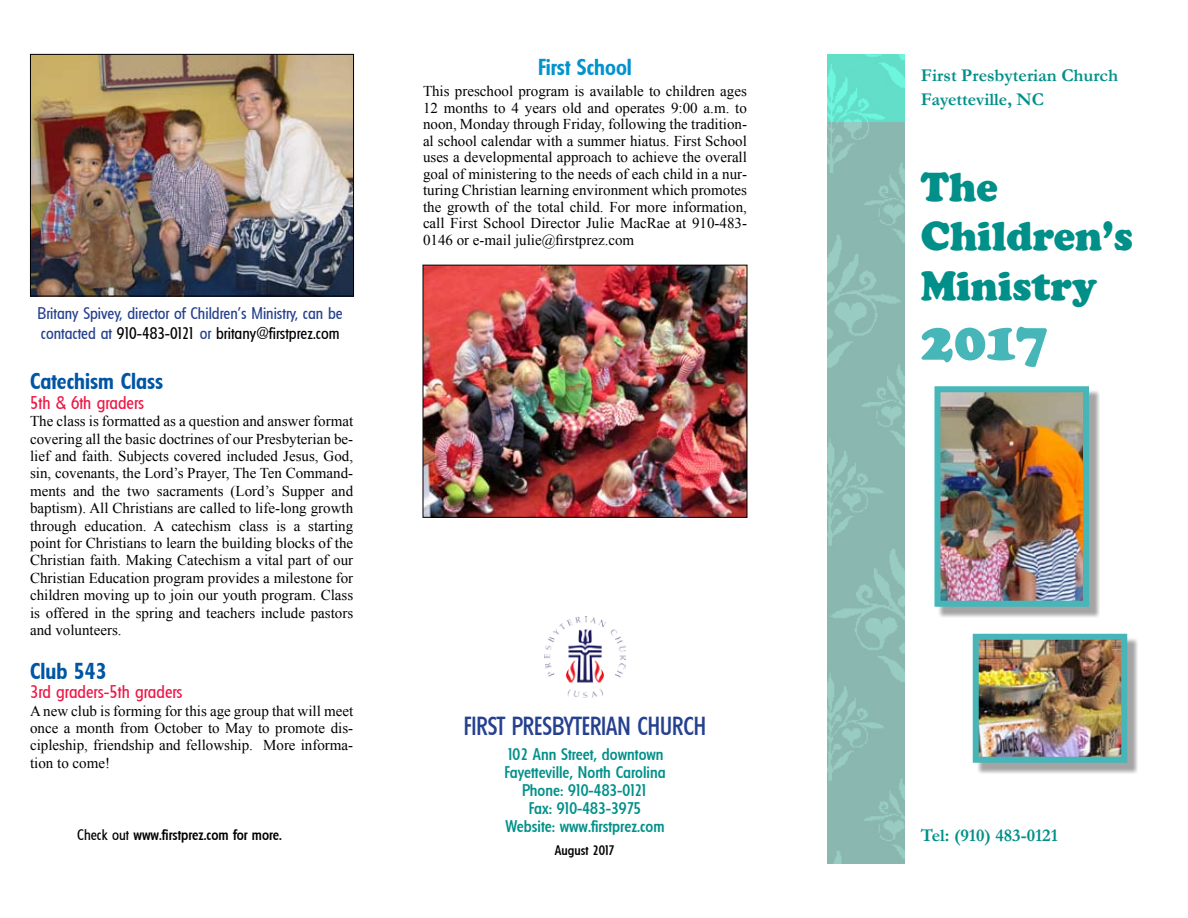
<style>
.page{position:relative;width:1188px;height:918px;background:#fff}
.page>*{position:absolute;margin:0;border:0;box-sizing:border-box;transform-origin:0 0}
.t1{font:900 57px "Cooper";color:#47b6b9;scale:.96 1}
.t2{font:900 42px/49.5px "Cooper";color:#009089;scale:.96 1}
.t3{font:500 25.5px "Florida Serial";color:#25408f;scale:.9 1}
.t4{font:700 22.5px "Florida Serial";color:#0055a4}
.t5{font:700 22.5px "Florida Serial";color:#0093cd}
.t6{font:700 18px/24px "Garamond";color:#009089}
.t7{font:18px "Florida Serial";color:#ed1847}
.t8{font:500 16.5px/18px "Florida Serial";color:#009089;text-align:center}
.t9{font:16.5px/19.5px "Florida Serial";color:#25408f}
.t10{font:15px/17.4px "Times New Roman";color:#000;text-align:justify}
.t11{font:500 15px "Florida Serial";color:#000}
.t12{font:500 13.5px "Florida Serial";color:#000}
.s1{color:#000}
.s2{font-weight:400}
</style>
<div class="page">
<img style="left:545px;top:616px;width:80px;height:81px">
<img style="left:425px;top:267px;width:320px;height:249px">
<div style="left:423px;top:265px;width:324px;height:253px;border:1px solid #000"></div>
<img style="left:32px;top:56px;width:320px;height:238px">
<div style="left:30px;top:54px;width:324px;height:242px;border:1px solid #000"></div>
<img style="left:827px;top:54px;width:78px;height:810px">
<div style="left:937px;top:388px;width:163px;height:230px;background:#000;opacity:.36"></div>
<img style="left:941px;top:393px;width:141px;height:207px">
<div style="left:934px;top:386px;width:155px;height:221px;border:6px solid #47b6b9"></div>
<div style="left:975px;top:636px;width:163px;height:138px;background:#000;opacity:.36"></div>
<img style="left:980px;top:641px;width:140px;height:115px">
<div style="left:973px;top:634px;width:154px;height:129px;border:6px solid #47b6b9"></div>
<p class="t9" style="left:38px;top:302px;width:307px">Britany Spivey, director of Children’s Ministry, can be contacted at <span class="s1">910-483-0121</span> or <span class="s1">britany@firstprez.com</span></p>
<h3 class="t4" style="left:30px;top:364px;width:135px">Catechism Class</h3>
<p class="t7" style="left:30px;top:388px;width:116px">5th &amp; 6th graders</p>
<p class="t10" style="left:30px;top:412px;width:325px">The class is formatted as a question and answer format covering all the basic doctrines of our Presbyterian be&shy;lief and faith. Subjects covered included Jesus, God, sin, covenants, the Lord’s Prayer, The Ten Command&shy;ments and the two sacraments (Lord’s Supper and baptism). All Christians are called to life-long growth through education. A catechism class is a starting point for Christians to learn the building blocks of the Christian faith. Making Catechism a vital part of our Christian Education program provides a milestone for children moving up to join our youth program. Class is offered in the spring and teachers include pastors and volunteers.</p>
<h3 class="t4" style="left:30px;top:653px;width:78px">Club 543</h3>
<p class="t7" style="left:30px;top:678px;width:154px">3rd graders-5th graders</p>
<p class="t10" style="left:30px;top:702px;width:325px">A new club is forming for this age group that will meet once a month from October to May to promote dis&shy;cipleship, friendship and fellowship. More informa&shy;tion to come!</p>
<p class="t11" style="left:77px;top:823px;width:206px"><span class="s2">Check out</span> www.firstprez.com for more.</p>
<h3 class="t5" style="left:538px;top:50px;width:95px">First School</h3>
<p class="t10" style="left:423px;top:83px;width:326px;line-height:16.5px">This preschool program is available to children ages 12 months to 4 years old and operates 9:00 a.m. to noon, Monday through Friday, following the tradition&shy;al school calendar with a summer hiatus. First School uses a developmental approach to achieve the overall goal of ministering to the needs of each child in a nur&shy;turing Christian learning environment which promotes the growth of the total child. For more information, call First School Director Julie MacRae at 910-483- 0146 or e-mail julie@firstprez.com</p>
<h3 class="t3" style="left:464px;top:706px;width:270px">First Presbyterian Church</h3>
<p class="t8" style="left:504px;top:744px;width:163px">102 Ann Street, downtown<br>Fayetteville, North Carolina<br>Phone: 910-483-0121<br>Fax: 910-483-3975<br>Website: www.firstprez.com</p>
<p class="t12" style="left:555px;top:840px;width:62px">August 2017</p>
<p class="t6" style="left:921px;top:63px;width:199px">First Presbyterian Church<br>Fayetteville, NC</p>
<h2 class="t2" style="left:921px;top:162px;width:222px">The<br>Children’s<br>Ministry</h2>
<h1 class="t1" style="left:921px;top:307px;width:134px">2017</h1>
<p class="t6" style="left:921px;top:824px;width:138px">Tel: (910) 483-0121</p>
</div>
